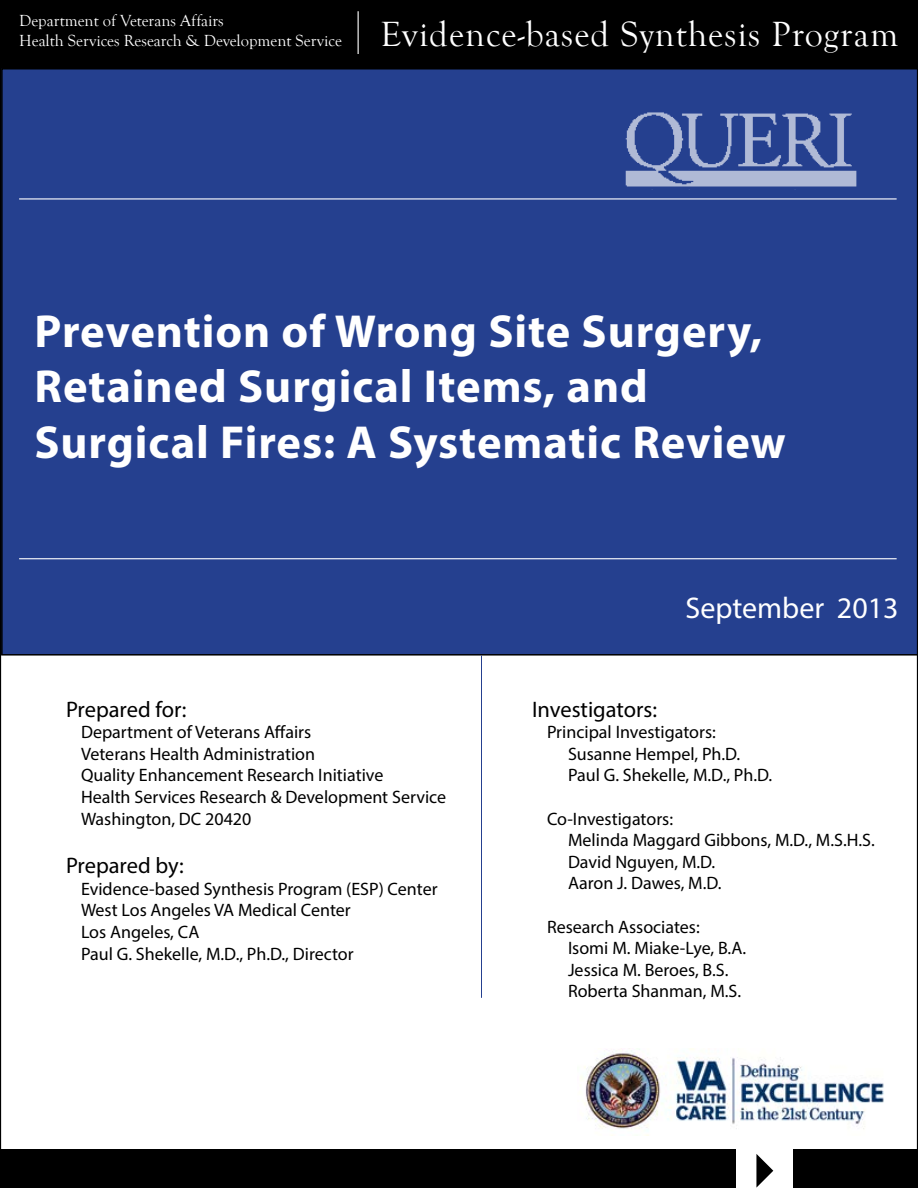
<style>
.page{position:relative;width:918px;height:1188px;background:#fff}
.page>*{position:absolute;margin:0;border:0;box-sizing:border-box;transform-origin:0 0}
.title_page_title{font:700 46.5px/55.8px "Myriad Pro";letter-spacing:.02em;color:#fff}
.t1{font:36px "Goudy Old Style T";letter-spacing:.03em;color:#fff}
.title_page_date{font:30px "Myriad Pro";color:#fff}
.title_page_staff_hea{font:22.5px "Myriad Pro";color:#000}
.title_page_staff{font:18px "Myriad Pro";color:#000}
.t2{font:16.5px "Goudy Old Style T";color:#fff}
</style>
<div class="page">
<div style="left:3px;top:68px;width:912px;height:588px;background:#25408f"></div>
<div style="left:0;top:0;width:918px;height:68px;background:#000"></div>
<hr style="left:358px;top:11px;width:1px;height:43px;background:#fff">
<hr style="left:19px;top:558px;width:878px;height:1px;background:#fff">
<hr style="left:481px;top:656px;width:1px;height:342px;background:#25408f">
<div style="left:0;top:1149px;width:918px;height:39px;background:#000"></div>
<hr style="left:19px;top:198px;width:878px;height:2px;background:#fff">
<img style="left:580px;top:1049px;width:304px;height:86px">
<img style="left:610px;top:81px;width:261px;height:108px">
<div style="left:736px;top:1144px;width:56px;height:44px;background:#fff"></div>
<p class="t2" style="left:19px;top:12px;width:206px">Department of Veterans Affairs</p>
<p class="t2" style="left:19px;top:32px;width:324px">Health Services Research &amp; Development Service</p>
<p class="t1" style="left:380px;top:14px;width:519px">Evidence-based Synthesis Program</p>
<p class="title_page_title" style="left:34px;top:302px;width:753px">Prevention of Wrong Site Surgery,<br>Retained Surgical Items, and<br>Surgical Fires: A Systematic Review</p>
<p class="title_page_staff_hea" style="left:66px;top:695px;width:122px">Prepared for:</p>
<p class="title_page_staff" style="left:81px;top:721px;width:232px">Department of Veterans Affairs</p>
<p class="title_page_staff" style="left:81px;top:743px;width:236px">Veterans Health Administration</p>
<p class="title_page_staff" style="left:81px;top:764px;width:304px">Quality Enhancement Research Initiative</p>
<p class="title_page_staff" style="left:81px;top:786px;width:367px">Health Services Research &amp; Development Service</p>
<p class="title_page_staff" style="left:81px;top:807px;width:172px">Washington, DC 20420</p>
<p class="title_page_staff_hea" style="left:66px;top:852px;width:119px">Prepared by:</p>
<p class="title_page_staff" style="left:81px;top:878px;width:358px">Evidence-based Synthesis Program (ESP) Center</p>
<p class="title_page_staff" style="left:81px;top:899px;width:271px">West Los Angeles VA Medical Center</p>
<p class="title_page_staff" style="left:81px;top:921px;width:120px">Los Angeles, CA</p>
<p class="title_page_staff" style="left:81px;top:942px;width:274px">Paul G. Shekelle, M.D., Ph.D., Director</p>
<p class="title_page_date" style="left:685px;top:590px;width:215px">September 2013</p>
<p class="title_page_staff_hea" style="left:532px;top:695px;width:127px">Investigators:</p>
<p class="title_page_staff" style="left:547px;top:721px;width:170px">Principal Investigators:</p>
<p class="title_page_staff" style="left:568px;top:743px;width:174px">Susanne Hempel, Ph.D.</p>
<p class="title_page_staff" style="left:568px;top:764px;width:206px">Paul G. Shekelle, M.D., Ph.D.</p>
<p class="title_page_staff" style="left:547px;top:807px;width:128px">Co-Investigators:</p>
<p class="title_page_staff" style="left:568px;top:829px;width:308px">Melinda Maggard Gibbons, M.D., M.S.H.S.</p>
<p class="title_page_staff" style="left:568px;top:851px;width:149px">David Nguyen, M.D.</p>
<p class="title_page_staff" style="left:568px;top:872px;width:155px">Aaron J. Dawes, M.D.</p>
<p class="title_page_staff" style="left:547px;top:915px;width:154px">Research Associates:</p>
<p class="title_page_staff" style="left:568px;top:937px;width:180px">Isomi M. Miake-Lye, B.A.</p>
<p class="title_page_staff" style="left:568px;top:959px;width:162px">Jessica M. Beroes, B.S.</p>
<p class="title_page_staff" style="left:568px;top:980px;width:175px">Roberta Shanman, M.S.</p>
</div>
